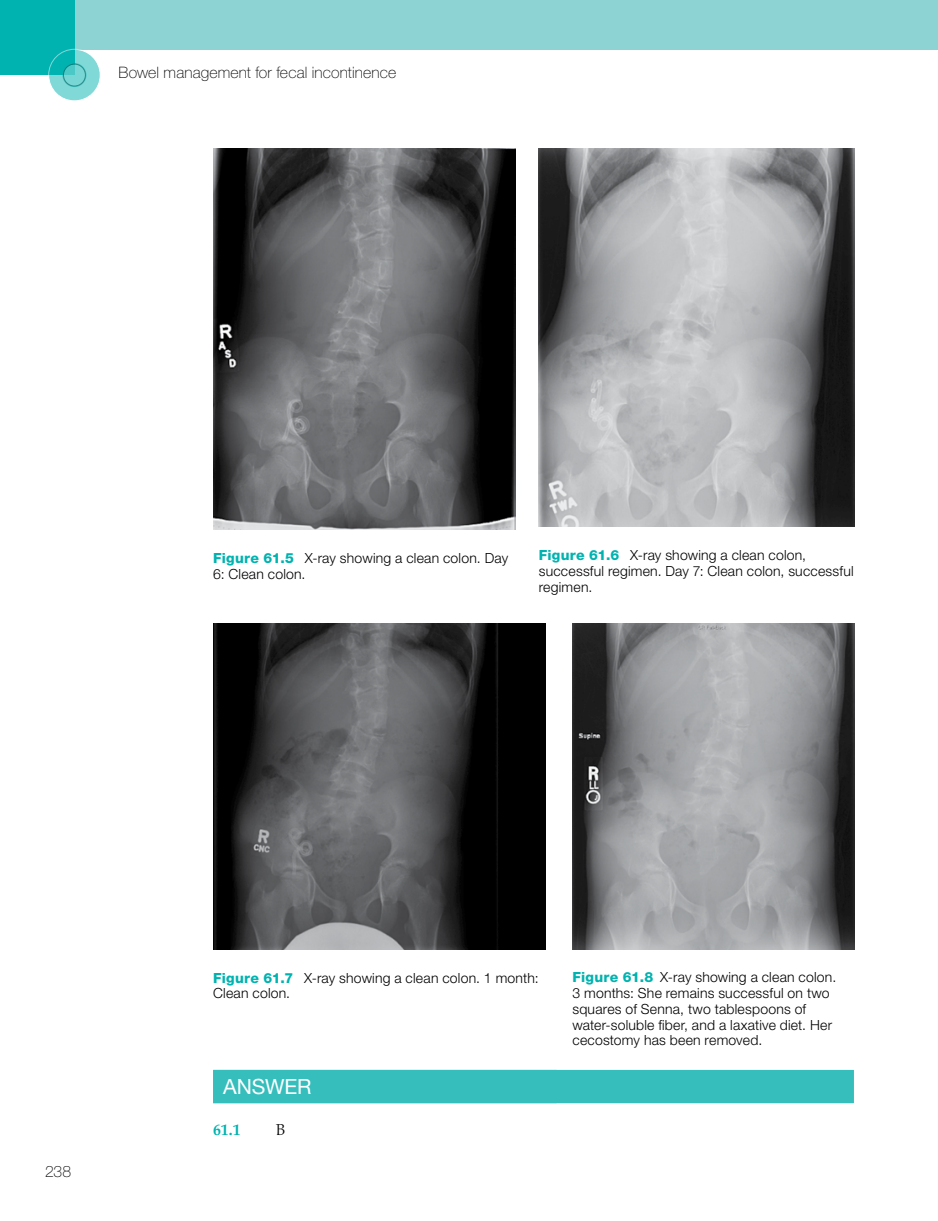
<style>
.page{position:relative;width:938px;height:1221px;background:#fff}
.page>*{position:absolute;margin:0;border:0;box-sizing:border-box;transform-origin:0 0}
._1{font:21px "Helvetica Neue LT Std";letter-spacing:-.005em;color:#fff}
.t1{font:100 15.75px "Helvetica Neue LT Std";letter-spacing:.01em;color:#000}
.ALN{font:700 15.75px "Palatino LT Std";color:#00b3b0}
.ALN-2{font:300 15.75px "Palatino LT Std";color:#000}
.FC{font:300 14px/15.8px "Helvetica Neue LT Std";letter-spacing:.015em;color:#000}
.s1{font-weight:800;color:#00b3b0}
</style>
<div class="page">
<div style="left:213px;top:1069px;width:641px;height:34px;background:#36bebd"></div>
<img style="left:213px;top:623px;width:332px;height:326px">
<img style="left:572px;top:623px;width:282px;height:326px">
<img style="left:213px;top:149px;width:303px;height:381px">
<img style="left:539px;top:149px;width:315px;height:378px">
<div style="left:74px;top:0;width:864px;height:49px;background:#8ed3d3"></div>
<div style="left:0;top:0;width:74px;height:75px;background:#00b3b0"></div>
<svg style="left:49px;top:49px;width:51px;height:52px;fill:#80d9d7"></svg>
<div style="left:48px;top:49px;width:52px;height:52px;border:1px solid #fff;border-radius:50%"></div>
<svg style="left:63px;top:64px;width:22px;height:22px"></svg>
<div style="left:63px;top:64px;width:23px;height:22px;border:1px solid #000;border-radius:50%"></div>
<p class="t1" style="left:119px;top:63px;width:279px">Bowel management for fecal incontinence</p>
<p class="FC" style="left:213px;top:550px;width:296px"><span class="s1">Figure 61.5</span> X-ray showing a clean colon. Day<br>6: Clean colon.</p>
<p class="FC" style="left:539px;top:547px;width:316px"><span class="s1">Figure 61.6</span> X-ray showing a clean colon, successful regimen. Day 7: Clean colon, successful regimen.</p>
<p class="t1" style="left:45px;top:1161px;width:28px">238</p>
<p class="FC" style="left:213px;top:969px;width:327px"><span class="s1">Figure 61.7</span> X-ray showing a clean colon. 1 month:<br>Clean colon.</p>
<p class="FC" style="left:572px;top:969px;width:265px"><span class="s1">Figure 61.8</span> X-ray showing a clean colon.<br>3 months: She remains successful on two squares of Senna, two tablespoons of water-soluble fiber, and a laxative diet. Her cecostomy has been removed.</p>
<p class="_1" style="left:223px;top:1074px;width:90px">ANSWER</p>
<p class="ALN" style="left:213px;top:1120px;width:29px">61.1</p>
<p class="ALN-2" style="left:276px;top:1120px;width:11px">B</p>
</div>
